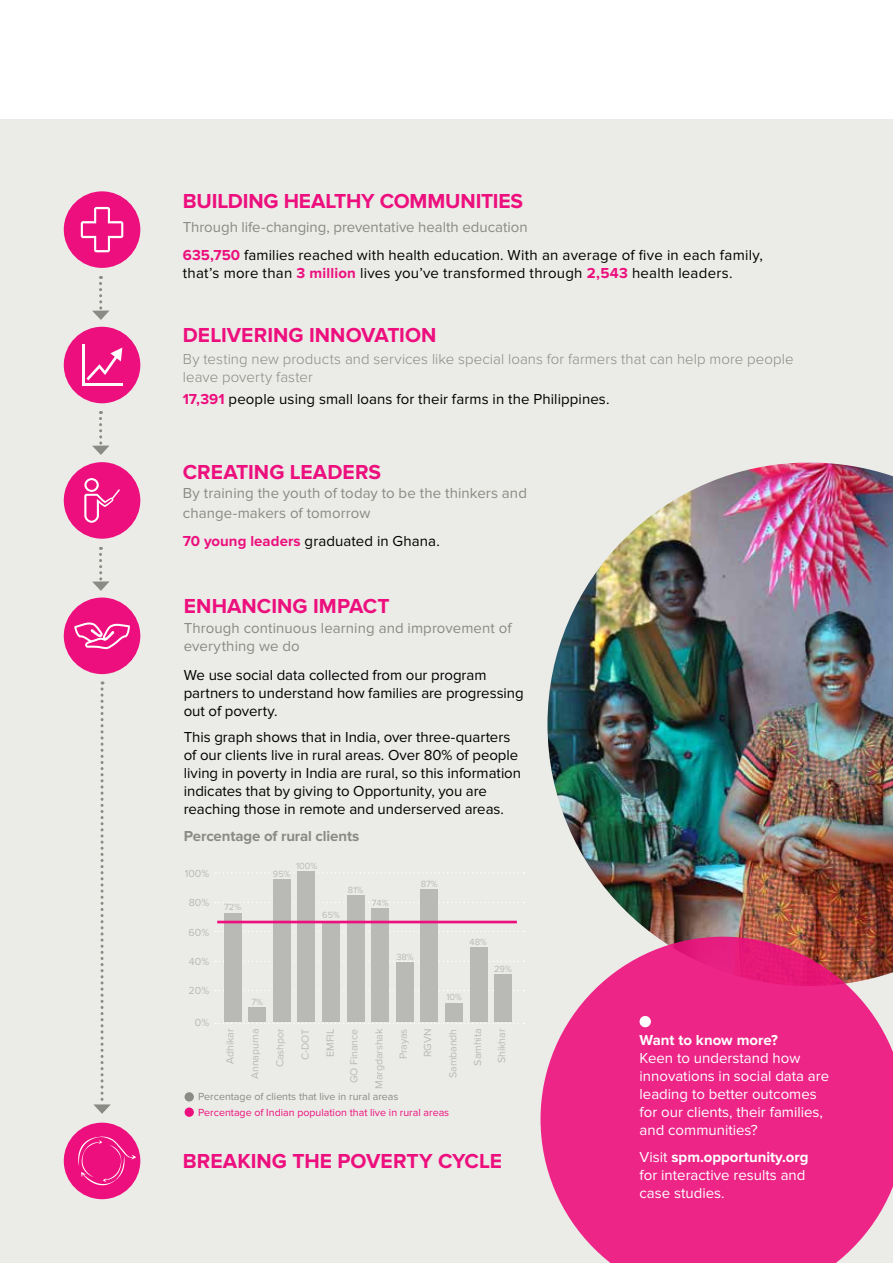
<style>
.page{position:relative;width:893px;height:1263px;background:#fff}
.page>*{position:absolute;margin:0;border:0;box-sizing:border-box;transform-origin:0 0}
.t1{font:700 21px "Proxima Nova";color:#ed0f7d}
.t2{font:15px/18px "Proxima Nova";color:#000}
.t3{font:15px/18px "Proxima Nova";color:#fff}
.t4{font:15px/19.5px "Proxima Nova";letter-spacing:.005em;color:#8a8b84}
.t5{font:300 15px/18px "Proxima Nova";letter-spacing:.005em;color:#8a8b84}
.t6{font:700 15px "Proxima Nova";letter-spacing:-.005em;color:#8a8b84}
.t7{font:700 15px "Proxima Nova";color:#fff}
.t8{font:10.65px "Proxima Nova";letter-spacing:-.01em;color:#b9b9b5}
.t9{font:10.65px "Proxima Nova";color:#ed0f7d}
.t10{font:10.65px "Proxima Nova";color:#8a8b84}
.t11{font:9.3px "Proxima Nova";color:#b9b9b5}
.s1{color:#8a8b84}
.s2{font-weight:700;color:#ed0f7d}
.s3{font-weight:700}
</style>
<div class="page">
<div style="left:0;top:119px;width:893px;height:1144px;background:#ebebe8"></div>
<div style="left:64px;top:462px;width:76px;height:77px;background:#ed0f7d;border-radius:50%"></div>
<svg style="left:84px;top:478px;width:36px;height:45px"></svg>
<div style="left:64px;top:1123px;width:76px;height:76px;background:#ed0f7d;border-radius:50%"></div>
<svg style="left:78px;top:1136px;width:58px;height:49px"></svg>
<svg style="left:93px;top:681px;width:18px;height:433px"></svg>
<div style="left:64px;top:597px;width:76px;height:77px;background:#ed0f7d;border-radius:50%"></div>
<svg style="left:74px;top:622px;width:56px;height:27px"></svg>
<div style="left:64px;top:191px;width:76px;height:77px;background:#ed0f7d;border-radius:50%"></div>
<svg style="left:81px;top:207px;width:42px;height:45px"></svg>
<img style="left:547px;top:462px;width:346px;height:475px">
<svg style="left:92px;top:276px;width:18px;height:44px"></svg>
<svg style="left:92px;top:411px;width:18px;height:44px"></svg>
<svg style="left:92px;top:547px;width:18px;height:44px"></svg>
<div style="left:64px;top:327px;width:76px;height:76px;background:#ed0f7d;border-radius:50%"></div>
<hr style="left:82px;top:344px;width:2px;height:42px;background:#fff">
<svg style="left:86px;top:348px;width:36px;height:32px"></svg>
<hr style="left:83px;top:383px;width:39px;height:3px;background:#fff">
<svg style="left:540px;top:937px;width:353px;height:326px;background:#e83d8f"></svg>
<div style="left:639px;top:1016px;width:12px;height:11px;background:#fff;border-radius:50%"></div>
<svg style="left:215px;top:1023px;width:309px;height:1px"></svg>
<svg style="left:215px;top:990px;width:309px;height:1px"></svg>
<svg style="left:215px;top:961px;width:309px;height:1px"></svg>
<svg style="left:215px;top:931px;width:309px;height:1px"></svg>
<svg style="left:215px;top:902px;width:309px;height:1px"></svg>
<svg style="left:215px;top:872px;width:309px;height:1px"></svg>
<div style="left:224px;top:913px;width:17px;height:109px;background:#b9b9b5"></div>
<div style="left:248px;top:1007px;width:18px;height:15px;background:#b9b9b5"></div>
<div style="left:273px;top:879px;width:18px;height:143px;background:#b9b9b5"></div>
<div style="left:298px;top:872px;width:17px;height:150px;background:#b9b9b5"></div>
<div style="left:322px;top:922px;width:18px;height:100px;background:#b9b9b5"></div>
<div style="left:347px;top:895px;width:17px;height:127px;background:#b9b9b5"></div>
<div style="left:371px;top:909px;width:18px;height:113px;background:#b9b9b5"></div>
<div style="left:396px;top:963px;width:18px;height:59px;background:#b9b9b5"></div>
<div style="left:421px;top:889px;width:17px;height:133px;background:#b9b9b5"></div>
<div style="left:445px;top:1003px;width:18px;height:19px;background:#b9b9b5"></div>
<div style="left:470px;top:947px;width:17px;height:75px;background:#b9b9b5"></div>
<div style="left:494px;top:974px;width:18px;height:48px;background:#b9b9b5"></div>
<hr style="left:217px;top:921px;width:300px;height:2px;background:#ed0f7d">
<div style="left:185px;top:1092px;width:9px;height:9px;background:#8a8b84;border-radius:50%"></div>
<div style="left:185px;top:1107px;width:9px;height:10px;background:#ed0f7d;border-radius:50%"></div>
<h1 class="t1" style="left:183px;top:189px;width:342px">BUILDING HEALTHY COMMUNITIES</h1>
<p class="t2" style="left:183px;top:213px;width:581px;line-height:28.2px"><span class="s1">Through life-changing, preventative health education<br></span><span class="s2">635,750</span> families reached with health education. With an average of five in each family,</p>
<p class="t2" style="left:183px;top:264px;width:551px">that’s more than <span class="s2">3 million</span> lives you’ve transformed through <span class="s2">2,543</span> health leaders.</p>
<h1 class="t1" style="left:183px;top:323px;width:255px">DELIVERING INNOVATION</h1>
<p class="t5" style="left:183px;top:350px;width:612px">By testing new products and services like special loans for farmers that can help more people leave poverty faster</p>
<p class="t2" style="left:183px;top:391px;width:428px"><span class="s2">17,391</span> people using small loans for their farms in the Philippines.</p>
<h1 class="t1" style="left:183px;top:460px;width:200px">CREATING LEADERS</h1>
<p class="t4" style="left:183px;top:484px;width:346px">By training the youth of today to be the thinkers and change-makers of tomorrow</p>
<p class="t2" style="left:183px;top:532px;width:258px"><span class="s2">70 young leaders</span> graduated in Ghana.</p>
<h1 class="t1" style="left:184px;top:594px;width:207px">ENHANCING IMPACT</h1>
<p class="t4" style="left:184px;top:619px;width:329px;line-height:18px">Through continuous learning and improvement of everything we do</p>
<p class="t2" style="left:184px;top:666px;width:341px">We use social data collected from our program partners to understand how families are progressing out of poverty.</p>
<p class="t2" style="left:184px;top:728px;width:339px">This graph shows that in India, over three-quarters of our clients live in rural areas. Over 80% of people living in poverty in India are rural, so this information indicates that by giving to Opportunity, you are reaching those in remote and underserved areas.</p>
<p class="t6" style="left:184px;top:827px;width:177px">Percentage of rural clients</p>
<p class="t8" style="left:185px;top:867px;width:26px">100%</p>
<p class="t8" style="left:189px;top:896px;width:22px">80%</p>
<p class="t8" style="left:189px;top:926px;width:22px">60%</p>
<p class="t8" style="left:189px;top:955px;width:22px">40%</p>
<p class="t8" style="left:189px;top:985px;width:22px">20%</p>
<p class="t8" style="left:195px;top:1017px;width:16px">0%</p>
<p class="t11" style="left:224px;top:902px;width:19px">72%</p>
<p class="t11" style="left:251px;top:996px;width:13px">7%</p>
<p class="t11" style="left:296px;top:861px;width:23px">100%</p>
<p class="t11" style="left:273px;top:868px;width:19px">95%</p>
<p class="t11" style="left:322px;top:909px;width:19px">65%</p>
<p class="t11" style="left:348px;top:884px;width:17px">81%</p>
<p class="t11" style="left:372px;top:898px;width:18px">74%</p>
<p class="t11" style="left:421px;top:878px;width:19px">87%</p>
<p class="t11" style="left:396px;top:952px;width:19px">38%</p>
<p class="t11" style="left:469px;top:936px;width:19px">48%</p>
<p class="t11" style="left:494px;top:964px;width:19px">29%</p>
<p class="t11" style="left:446px;top:992px;width:17px">10%</p>
<p class="t8" style="left:224px;top:1064px;width:37px;rotate:-90deg">Adhikar</p>
<p class="t8" style="left:249px;top:1079px;width:52px;rotate:-90deg">Annapurna</p>
<p class="t8" style="left:274px;top:1067px;width:40px;rotate:-90deg">Cashpor</p>
<p class="t8" style="left:299px;top:1060px;width:33px;rotate:-90deg">C-DOT</p>
<p class="t8" style="left:324px;top:1057px;width:30px;rotate:-90deg">EMFIL</p>
<p class="t8" style="left:348px;top:1083px;width:56px;rotate:-90deg">GO Finance</p>
<p class="t8" style="left:373px;top:1088px;width:61px;rotate:-90deg">Margdarshak</p>
<p class="t8" style="left:397px;top:1059px;width:32px;rotate:-90deg">Prayas</p>
<p class="t8" style="left:421px;top:1057px;width:30px;rotate:-90deg">RGVN</p>
<p class="t8" style="left:447px;top:1078px;width:51px;rotate:-90deg">Sambandh</p>
<p class="t8" style="left:472px;top:1065px;width:38px;rotate:-90deg">Samhita</p>
<p class="t8" style="left:496px;top:1063px;width:36px;rotate:-90deg">Shikhar</p>
<p class="t10" style="left:198px;top:1091px;width:202px">Percentage of clients that live in rural areas</p>
<p class="t9" style="left:198px;top:1106px;width:253px">Percentage of Indian population that live in rural areas</p>
<h1 class="t1" style="left:183px;top:1148px;width:321px">BREAKING THE POVERTY CYCLE</h1>
<p class="t7" style="left:639px;top:1032px;width:140px">Want to know more?</p>
<p class="t3" style="left:639px;top:1049px;width:191px">Keen to understand how innovations in social data are leading to better outcomes for our clients, their families, and communities?</p>
<p class="t3" style="left:639px;top:1148px;width:171px">Visit <span class="s3">spm.opportunity.org </span>for interactive results and case studies.</p>
</div>
